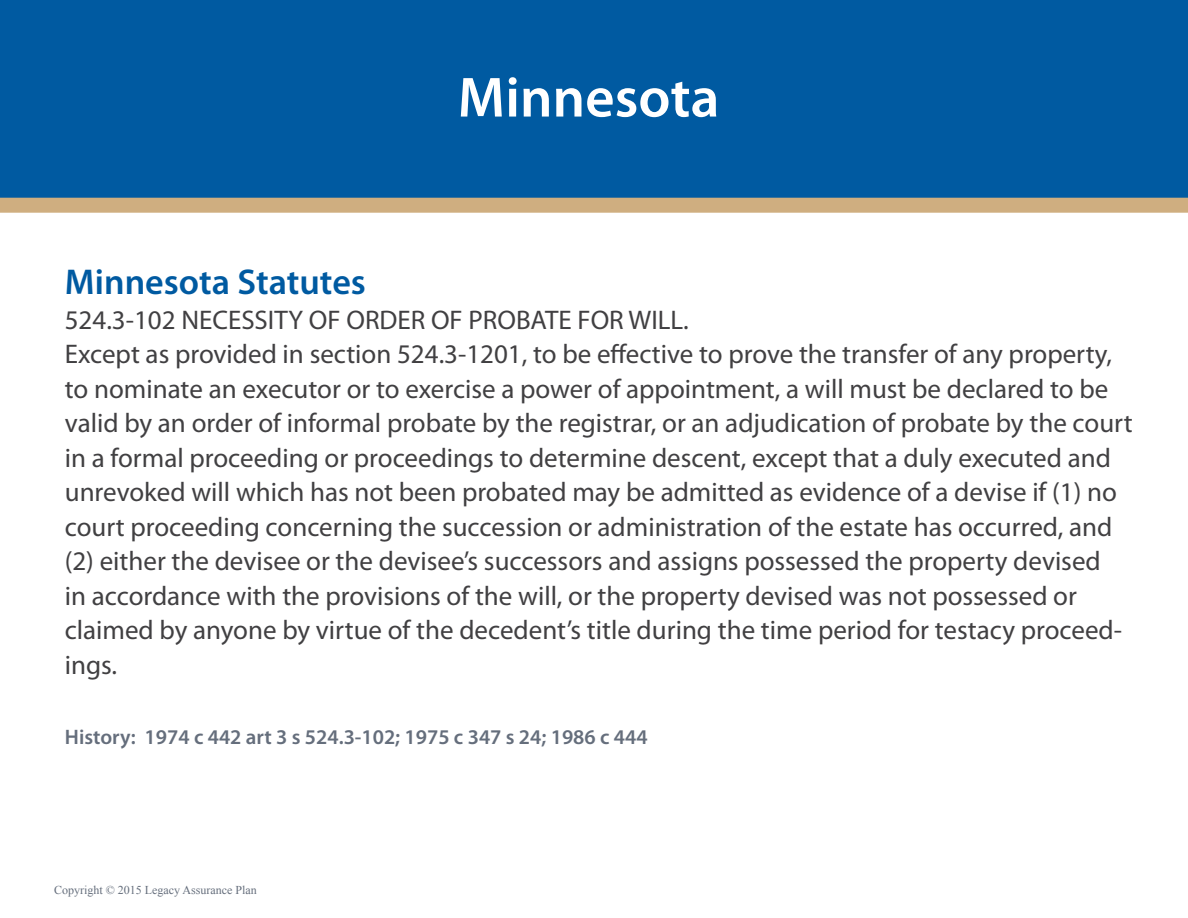
<style>
.page{position:relative;width:1188px;height:918px;background:#fff}
.page>*{position:absolute;margin:0;border:0;box-sizing:border-box;transform-origin:0 0}
.t1{font:600 57px "Myriad Pro";color:#fff}
.t2{font:600 36px "Myriad Pro";color:#005aa1}
.t3{font:27px/34.5px "Myriad Pro";color:#414042}
.t4{font:600 21px "Myriad Pro";color:#656e7c}
.t5{font:12px "Times New Roman";color:#656e7c}
</style>
<div class="page">
<div style="left:0;top:0;width:1188px;height:211px;background:#005aa1"></div>
<div style="left:0;top:198px;width:1188px;height:15px;background:#cfae80"></div>
<h1 class="t1" style="left:458px;top:66px;width:263px">Minnesota</h1>
<h2 class="t2" style="left:65px;top:262px;width:303px">Minnesota Statutes</h2>
<p class="t3" style="left:65px;top:303px;width:1069px">524.3-102 NECESSITY OF ORDER OF PROBATE FOR WILL.<br>Except as provided in section 524.3-1201, to be effective to prove the transfer of any property, to nominate an executor or to exercise a power of appointment, a will must be declared to be valid by an order of informal probate by the registrar, or an adjudication of probate by the court in a formal proceeding or proceedings to determine descent, except that a duly executed and unrevoked will which has not been probated may be admitted as evidence of a devise if (1) no court proceeding concerning the succession or administration of the estate has occurred, and (2) either the devisee or the devisee’s successors and assigns possessed the property devised<br>in accordance with the provisions of the will, or the property devised was not possessed or claimed by anyone by virtue of the decedent’s title during the time period for testacy proceed&shy;ings.</p>
<p class="t4" style="left:65px;top:725px;width:584px">History: 1974 c 442 art 3 s 524.3-102; 1975 c 347 s 24; 1986 c 444</p>
<p class="t5" style="left:54px;top:882px;width:204px">Copyright © 2015 Legacy Assurance Plan</p>
</div>
